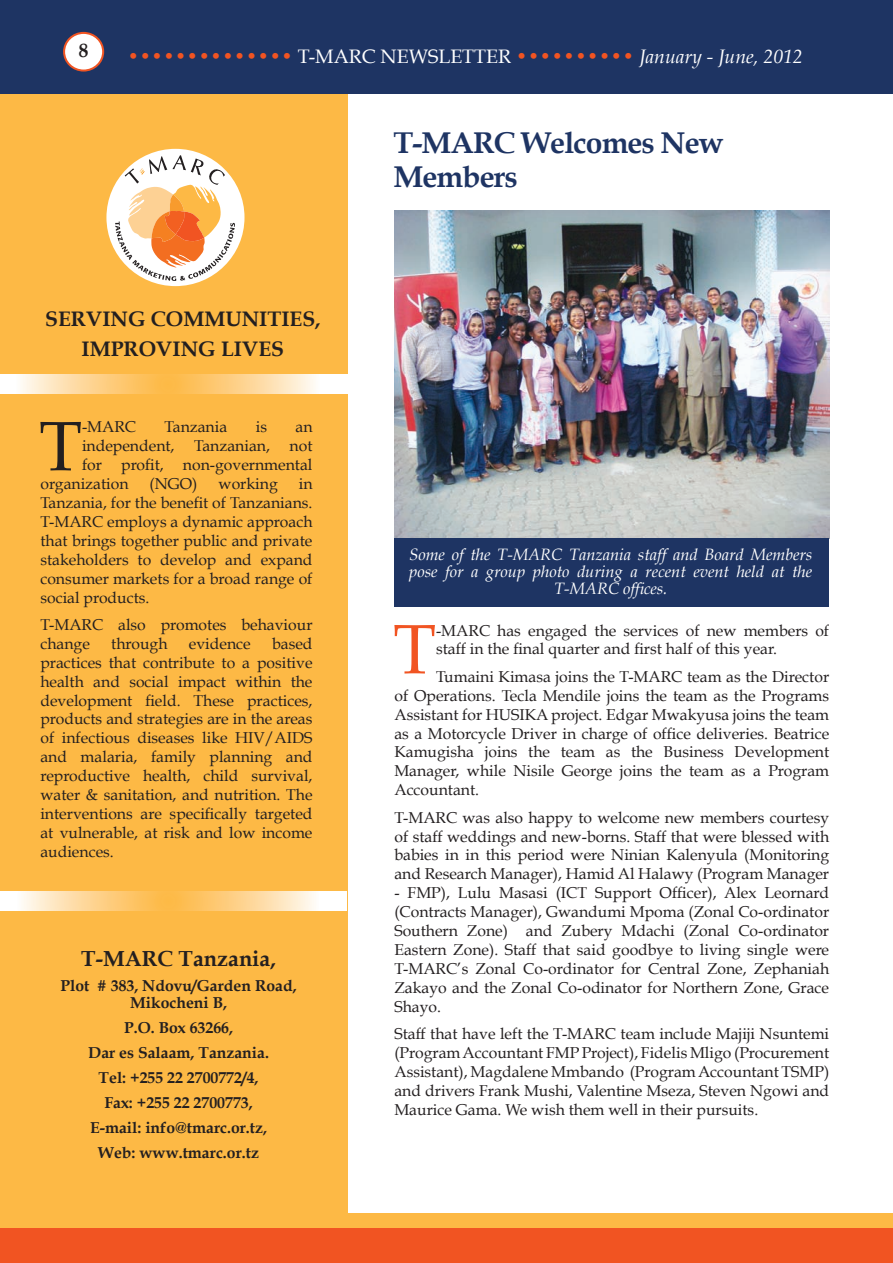
<style>
.page{position:relative;width:893px;height:1263px;background:#fff}
.page>*{position:absolute;margin:0;border:0;box-sizing:border-box;transform-origin:0 0}
.t1{font:69.9px "Book Antiqua";color:#231f20}
.t2{font:69.9px "Book Antiqua";color:#f15422}
.t3{font:700 30px/34.5px "Book Antiqua";letter-spacing:-.03em;color:#1e3463}
.t4{font:700 21.75px "Book Antiqua";color:#231f20}
.t5{font:700 21px "Book Antiqua";color:#231f20}
.t6{font:19.5px "Book Antiqua";color:#f15422}
.t7{font:700 19.5px "Book Antiqua";color:#231f20}
.t8{font:italic 16.5px/17.2px "Book Antiqua";color:#fff;text-align:center}
.t9{font:15.75px/18.9px "Book Antiqua";color:#231f20;text-align:justify}
.t10{font:700 15.75px/25px "Book Antiqua";color:#231f20;text-align:center}
.s1{color:#fff}
.s2{font-style:italic;color:#fff}
</style>
<div class="page">
<div style="left:0;top:1213px;width:893px;height:50px;background:#fdb945"></div>
<div style="left:0;top:0;width:893px;height:94px;background:#1e3463"></div>
<div style="left:64px;top:33px;width:39px;height:38px;background:#fff;border-radius:50%"></div>
<div style="left:63px;top:32px;width:41px;height:40px;border:2px solid #f15422;border-radius:50%"></div>
<div style="left:0;top:1229px;width:893px;height:34px;background:#f15422"></div>
<div style="left:0;top:95px;width:347px;height:1125px;background:#fdb945"></div>
<svg style="left:0;top:891px;width:347px;height:19px;background:#fddba3"></svg>
<svg style="left:0;top:375px;width:347px;height:18px;background:#fddba3"></svg>
<div style="left:106px;top:149px;width:138px;height:137px;background:#fff;border-radius:50%"></div>
<svg style="left:115px;top:155px;width:120px;height:126px"></svg>
<img style="left:394px;top:210px;width:435px;height:328px">
<div style="left:394px;top:538px;width:435px;height:68px;background:#1e3463"></div>
<p class="t7" style="left:79px;top:39px;width:11px">8</p>
<p class="t6" style="left:128px;top:44px;width:677px">•••••••••••••• <span class="s1">T-MARC NEWSLETTER</span> •••••••••• <span class="s2">January - June, 2012</span></p>
<h2 class="t3" style="left:393px;top:125px;width:332px">T-MARC Welcomes New<br>Members</h2>
<h3 class="t5" style="left:45px;top:306px;width:28px">Servin</h3>
<h3 class="t5" style="left:128px;top:306px;width:54px">g Communities</h3>
<h3 class="t5" style="left:315px;top:306px;width:7px">,</h3>
<h3 class="t5" style="left:82px;top:336px;width:25px">Improvin</h3>
<h3 class="t5" style="left:198px;top:336px;width:49px">g Lives</h3>
<h1 class="t1" style="left:39px;top:403px;width:44px">T</h1>
<p class="t9" style="left:82px;top:418px;width:56px">-MARC</p>
<p class="t9" style="left:165px;top:418px;width:64px">Tanzania</p>
<p class="t9" style="left:256px;top:418px;width:13px">is</p>
<p class="t9" style="left:295px;top:418px;width:19px">an</p>
<p class="t9" style="left:82px;top:437px;width:232px">independent, Tanzanian, not</p>
<p class="t9" style="left:82px;top:455px;width:232px">for profit, non-governmental</p>
<p class="t9" style="left:40px;top:474px;width:90px">organization</p>
<p class="t9" style="left:150px;top:474px;width:49px">(NGO)</p>
<p class="t9" style="left:219px;top:474px;width:61px">working</p>
<p class="t9" style="left:40px;top:474px;width:274px;text-indent:258px">in Tanzania, for the benefit of Tanzanians.<br>T-MARC employs a dynamic approach that brings together public and private stakeholders to develop and expand consumer markets for a broad range of social products.</p>
<p class="t9" style="left:40px;top:615px;width:274px">T-MARC also promotes behaviour change</p>
<p class="t9" style="left:40px;top:634px;width:274px;text-indent:232px">based practices that contribute to a positive health and social impact within the development field. These practices, products and strategies are in the areas of infectious diseases like HIV/AIDS and malaria, family planning and reproductive health, child survival, water &amp; sanitation, and nutrition. The interventions are specifically targeted at vulnerable, at risk and low income audiences.</p>
<p class="t9" style="left:111px;top:634px;width:58px">through</p>
<p class="t9" style="left:189px;top:634px;width:63px">evidence</p>
<h3 class="t4" style="left:81px;top:946px;width:196px">T-MARC Tanzania,</h3>
<p class="t10" style="left:61px;top:978px;width:238px;line-height:16.5px">Plot # 383, Ndovu/Garden Road,<br>Mikocheni B,</p>
<p class="t10" style="left:88px;top:1015px;width:182px">P.O. Box 63266,<br>Dar es Salaam, Tanzania.<br>Tel: +255 22 2700772/4,<br>Fax: +255 22 2700773,<br>E-mail: info@tmarc.or.tz,<br>Web: www.tmarc.or.tz</p>
<p class="t8" style="left:409px;top:546px;width:404px">Some of the T-MARC Tanzania staff and Board Members pose for a group photo during a recent event held at the<br>T-MARC offices.</p>
<h1 class="t2" style="left:393px;top:606px;width:44px">T</h1>
<p class="t9" style="left:436px;top:621px;width:395px">-MARC has engaged the services of new members of staff in the final quarter and first half of this year.</p>
<p class="t9" style="left:394px;top:667px;width:436px;text-indent:42px">Tumaini Kimasa joins the T-MARC team as the Director of Operations. Tecla Mendile joins the team as the Programs Assistant for HUSIKA project. Edgar Mwakyusa joins the team as a Motorcycle Driver in charge of office deliveries. Beatrice Kamugisha joins the team as the Business Development Manager, while Nisile George joins the team as a Program Accountant.</p>
<p class="t9" style="left:394px;top:808px;width:436px">T-MARC was also happy to welcome new members courtesy of staff weddings and new-borns. Staff that were blessed with babies in in this period were Ninian Kalenyula (Monitoring and Research Manager), Hamid Al Halawy (Program Manager</p>
<p class="t9" style="left:394px;top:883px;width:436px">- FMP), Lulu Masasi (ICT Support Officer), Alex Leornard (Contracts Manager), Gwandumi Mpoma (Zonal Co-ordinator Southern Zone) and Zubery Mdachi (Zonal Co-ordinator Eastern Zone). Staff that said goodbye to living single were T-MARC’s Zonal Co-ordinator for Central Zone, Zephaniah Zakayo and the Zonal Co-odinator for Northern Zone, Grace Shayo.</p>
<p class="t9" style="left:394px;top:1024px;width:436px">Staff that have left the T-MARC team include Majiji Nsuntemi (Program Accountant FMP Project), Fidelis Mligo (Procurement Assistant), Magdalene Mmbando (Program Accountant TSMP) and drivers Frank Mushi, Valentine Mseza, Steven Ngowi and Maurice Gama. We wish them well in their pursuits.</p>
</div>
